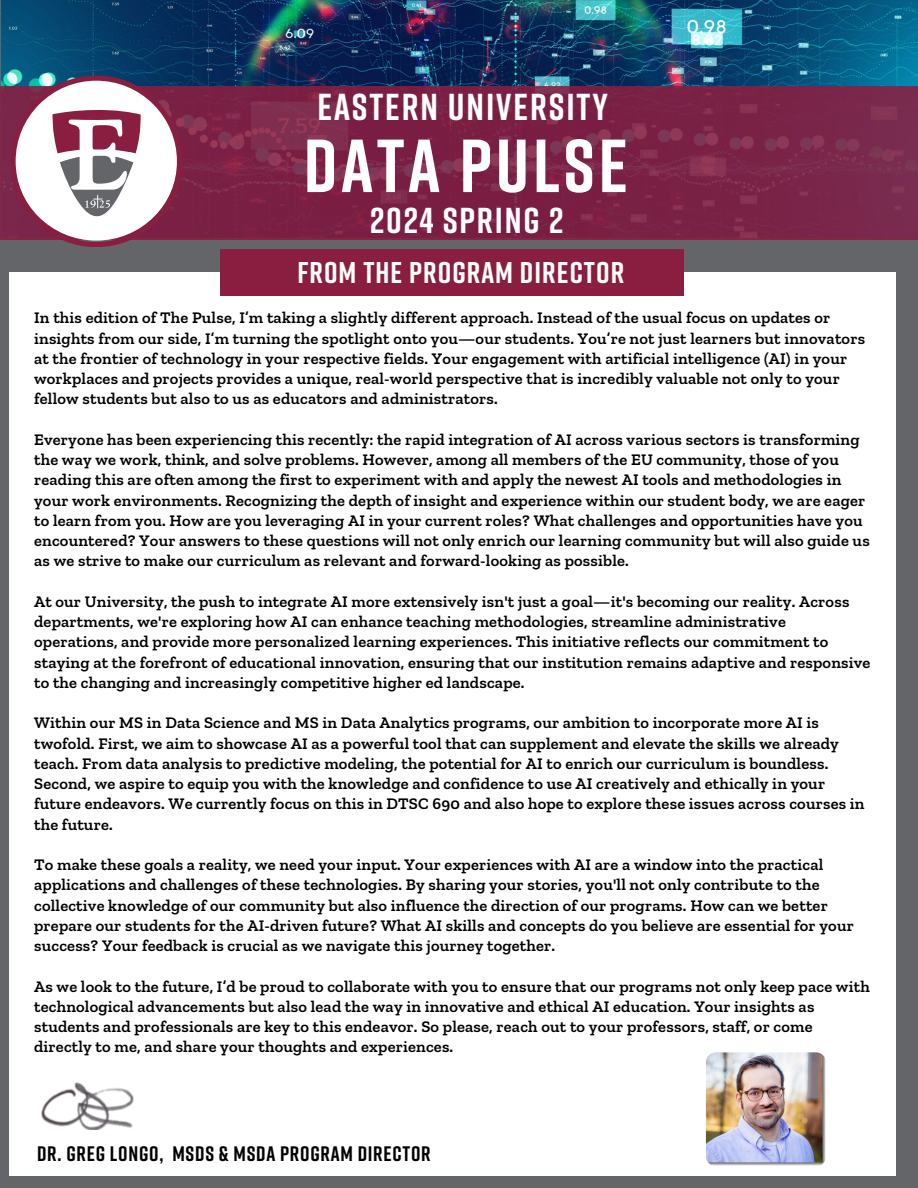
<style>
.page{position:relative;width:918px;height:1188px;background:#636569}
.page>*{position:absolute;margin:0;border:0;box-sizing:border-box;transform-origin:0 0}
.t1{font:700 75px "Rift";letter-spacing:.05em;color:#fff}
.t2{font:700 37.5px "Rift";letter-spacing:.05em;color:#fff}
.t3{font:700 36px "Rift";letter-spacing:.05em;color:#fff}
.t4{font:700 30px "Rift";letter-spacing:.035em;color:#fff}
.t5{font:700 21px "Rift";letter-spacing:.035em;color:#000}
.t6{font:600 16.5px/20.2px "Zilla Slab";letter-spacing:.01em;color:#000}
</style>
<div class="page">
<img style="left:1px;top:0;width:917px;height:86px">
<svg style="left:0;top:86px;width:918px;height:154px;background:#7b2447"></svg>
<svg style="left:10px;top:76px;width:172px;height:171px;background:#bda0ad"></svg>
<div style="left:9px;top:273px;width:887px;height:903px;background:#fff"></div>
<div style="left:221px;top:249px;width:463px;height:47px;background:#8a1e41"></div>
<img style="left:41px;top:1082px;width:93px;height:48px">
<img style="left:706px;top:1052px;width:120px;height:114px;border-radius:10px">
<p class="t2" style="left:318px;top:83px;width:292px">EASTERN UNIVERSITY</p>
<p class="t1" style="left:304px;top:119px;width:326px">DATA PULSE</p>
<p class="t3" style="left:370px;top:197px;width:195px">2024 SPRING 2</p>
<h1 class="t4" style="left:297px;top:254px;width:328px">FROM THE PROGRAM DIRECTOR</h1>
<p class="t6" style="left:34px;top:308px;width:832px">In this edition of The Pulse, I’m taking a slightly different approach. Instead of the usual focus on updates or insights from our side, I’m turning the spotlight onto you—our students. You’re not just learners but innovators at the frontier of technology in your respective fields. Your engagement with artificial intelligence (AI) in your workplaces and projects provides a unique, real-world perspective that is incredibly valuable not only to your fellow students but also to us as educators and administrators.</p>
<p class="t6" style="left:34px;top:429px;width:837px">Everyone has been experiencing this recently: the rapid integration of AI across various sectors is transforming the way we work, think, and solve problems. However, among all members of the EU community, those of you reading this are often among the first to experiment with and apply the newest AI tools and methodologies in your work environments. Recognizing the depth of insight and experience within our student body, we are eager to learn from you. How are you leveraging AI in your current roles? What challenges and opportunities have you encountered? Your answers to these questions will not only enrich our learning community but will also guide us as we strive to make our curriculum as relevant and forward-looking as possible.</p>
<p class="t6" style="left:34px;top:591px;width:838px">At our University, the push to integrate AI more extensively isn't just a goal—it's becoming our reality. Across departments, we're exploring how AI can enhance teaching methodologies, streamline administrative operations, and provide more personalized learning experiences. This initiative reflects our commitment to staying at the forefront of educational innovation, ensuring that our institution remains adaptive and responsive to the changing and increasingly competitive higher ed landscape.</p>
<p class="t6" style="left:34px;top:713px;width:832px">Within our MS in Data Science and MS in Data Analytics programs, our ambition to incorporate more AI is twofold. First, we aim to showcase AI as a powerful tool that can supplement and elevate the skills we already teach. From data analysis to predictive modeling, the potential for AI to enrich our curriculum is boundless.<br>Second, we aspire to equip you with the knowledge and confidence to use AI creatively and ethically in your future endeavors. We currently focus on this in DTSC 690 and also hope to explore these issues across courses in the future.</p>
<p class="t6" style="left:34px;top:854px;width:821px">To make these goals a reality, we need your input. Your experiences with AI are a window into the practical applications and challenges of these technologies. By sharing your stories, you'll not only contribute to the collective knowledge of our community but also influence the direction of our programs. How can we better prepare our students for the AI-driven future? What AI skills and concepts do you believe are essential for your success? Your feedback is crucial as we navigate this journey together.</p>
<p class="t6" style="left:34px;top:976px;width:837px">As we look to the future, I’d be proud to collaborate with you to ensure that our programs not only keep pace with technological advancements but also lead the way in innovative and ethical AI education. Your insights as students and professionals are key to this endeavor. So please, reach out to your professors, staff, or come directly to me, and share your thoughts and experiences.</p>
<p class="t5" style="left:37px;top:1140px;width:395px">DR. GREG LONGO, MSDS &amp; MSDA PROGRAM DIRECTOR</p>
</div>
